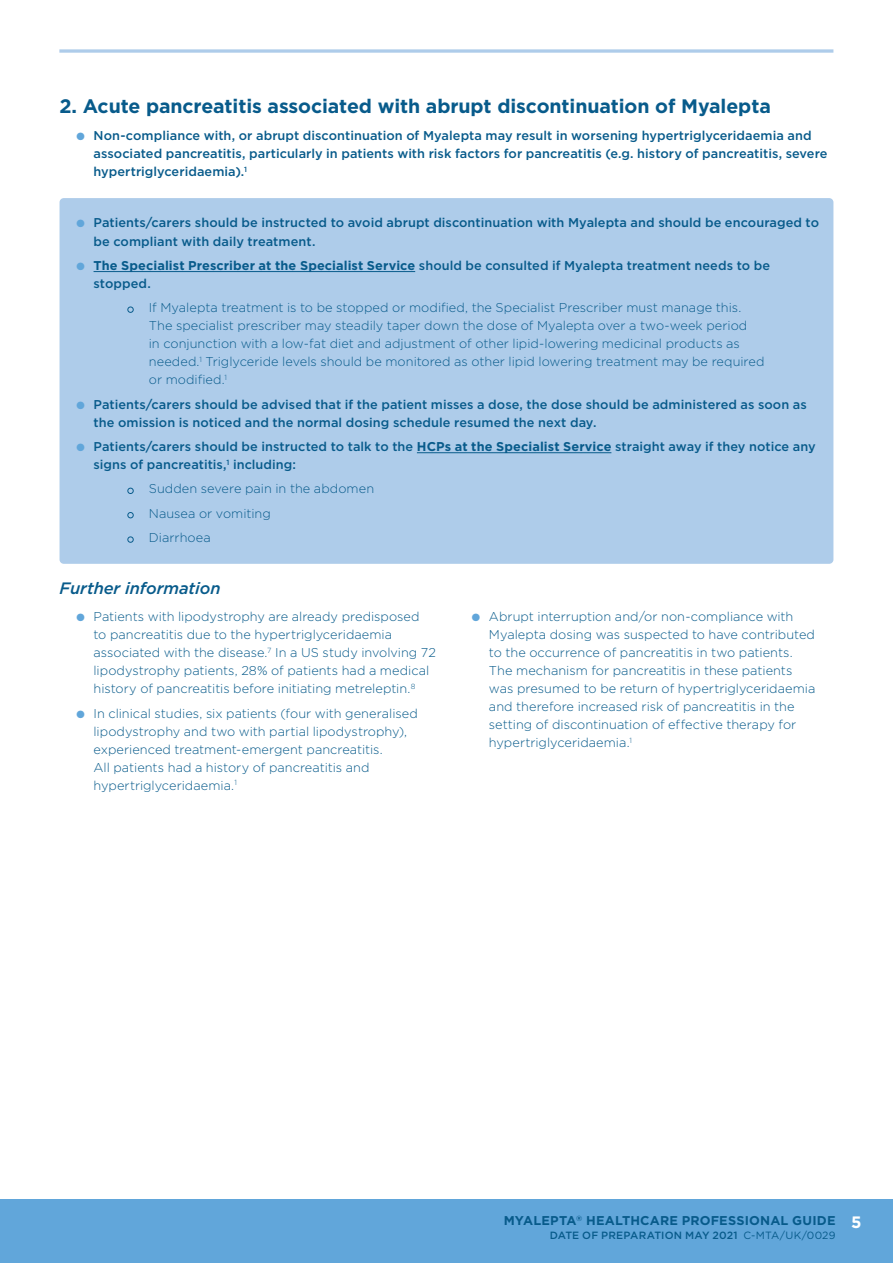
<style>
.page{position:relative;width:893px;height:1263px;background:#fff}
.page>*{position:absolute;margin:0;border:0;box-sizing:border-box;transform-origin:0 0}
.Subhead{font:700 19.5px "Gotham";letter-spacing:-.005em;color:#085b8b}
.Subhead-2{font:italic 500 16.5px "Gotham";letter-spacing:-.005em;color:#085b8b}
.t1{font:700 16.5px "Gotham";color:#fff}
.t2{font:300 12.75px/18px "Gotham";color:#085b8b}
.t3{font:500 12.75px/18px "Gotham";letter-spacing:.005em;color:#085b8b}
.t4{font:700 12.75px "Gotham";letter-spacing:.015em;color:#085b8b}
.t5{font:500 10.5px "Gotham";letter-spacing:.015em;color:#085b8b}
.s1{color:#61a6da}
.s2{font-weight:700}
.s3{font-weight:400}
</style>
<div class="page">
<div style="left:0;top:1199px;width:893px;height:64px;background:#61a6da"></div>
<svg style="left:59px;top:49px;width:774px;height:4px;background:#bbd4ed"></svg>
<div style="left:60px;top:198px;width:773px;height:366px;background:#aeccea;border-radius:4px"></div>
<hr style="left:94px;top:271px;width:321px;height:1px;background:#085b8b">
<hr style="left:417px;top:452px;width:194px;height:1px;background:#085b8b">
<p class="Subhead" style="left:60px;top:95px;width:713px">2. Acute pancreatitis associated with abrupt discontinuation of Myalepta</p>
<p class="t3" style="left:94px;top:126px;width:735px;text-indent:-17px"><span class="s1">●</span> Non-compliance with, or abrupt discontinuation of Myalepta may result in worsening hypertriglyceridaemia and associated pancreatitis, particularly in patients with risk factors for pancreatitis (e.g. history of pancreatitis, severe hypertriglyceridaemia).<sup>1</sup></p>
<p class="t3" style="left:94px;top:214px;width:727px;text-indent:-17px"><span class="s1">●</span> Patients/carers should be instructed to avoid abrupt discontinuation with Myalepta and should be encouraged to be compliant with daily treatment.</p>
<p class="t3" style="left:94px;top:256px;width:678px;text-indent:-17px"><span class="s1">●</span> <span class="s2">The Specialist Prescriber at the Specialist Service</span> should be consulted if Myalepta treatment needs to be stopped.</p>
<p class="t2" style="left:149px;top:299px;width:617px;text-indent:-21px">● If Myalepta treatment is to be stopped or modified, the Specialist Prescriber must manage this.<br>The specialist prescriber may steadily taper down the dose of Myalepta over a two-week period<br>in conjunction with a low-fat diet and adjustment of other lipid-lowering medicinal products as needed.<sup>1</sup> Triglyceride levels should be monitored as other lipid lowering treatment may be required or modified.<sup>1</sup></p>
<p class="t3" style="left:94px;top:395px;width:715px;text-indent:-17px"><span class="s1">●</span> Patients/carers should be advised that if the patient misses a dose, the dose should be administered as soon as the omission is noticed and the normal dosing schedule resumed the next day.</p>
<p class="t3" style="left:94px;top:437px;width:724px;text-indent:-17px"><span class="s1">●</span> Patients/carers should be instructed to talk to the <span class="s2">HCPs at the Specialist Service</span> straight away if they notice any signs of pancreatitis,<sup>1</sup> including:</p>
<p class="t2" style="left:128px;top:480px;width:248px">● Sudden severe pain in the abdomen</p>
<p class="t2" style="left:128px;top:504px;width:145px">● Nausea or vomiting</p>
<p class="t2" style="left:128px;top:528px;width:85px">● Diarrhoea</p>
<p class="Subhead-2" style="left:60px;top:579px;width:163px">Further information</p>
<p class="t2" style="left:94px;top:608px;width:344px;text-indent:-17px"><span class="s1">●</span> Patients with lipodystrophy are already predisposed<br>to pancreatitis due to the hypertriglyceridaemia associated with the disease.<sup>7</sup> In a US study involving 72 lipodystrophy patients, 28% of patients had a medical history of pancreatitis before initiating metreleptin.<sup>8</sup></p>
<p class="t2" style="left:94px;top:704px;width:326px;text-indent:-17px"><span class="s1">●</span> In clinical studies, six patients (four with generalised lipodystrophy and two with partial lipodystrophy), experienced treatment-emergent pancreatitis.<br>All patients had a history of pancreatitis and hypertriglyceridaemia.<sup>1</sup></p>
<p class="t2" style="left:489px;top:608px;width:328px;text-indent:-17px"><span class="s1">●</span> Abrupt interruption and/or non-compliance with Myalepta dosing was suspected to have contributed to the occurrence of pancreatitis in two patients.<br>The mechanism for pancreatitis in these patients was presumed to be return of hypertriglyceridaemia and therefore increased risk of pancreatitis in the setting of discontinuation of effective therapy for hypertriglyceridaemia.<sup>1</sup></p>
<p class="t4" style="left:504px;top:1213px;width:333px">MYALEPTA<sup>®</sup> HEALTHCARE PROFESSIONAL GUIDE</p>
<p class="t5" style="left:550px;top:1229px;width:287px">DATE OF PREPARATION MAY 2021 <span class="s3">C-MTA/UK/0029</span></p>
<p class="t1" style="left:851px;top:1212px;width:12px">5</p>
</div>
